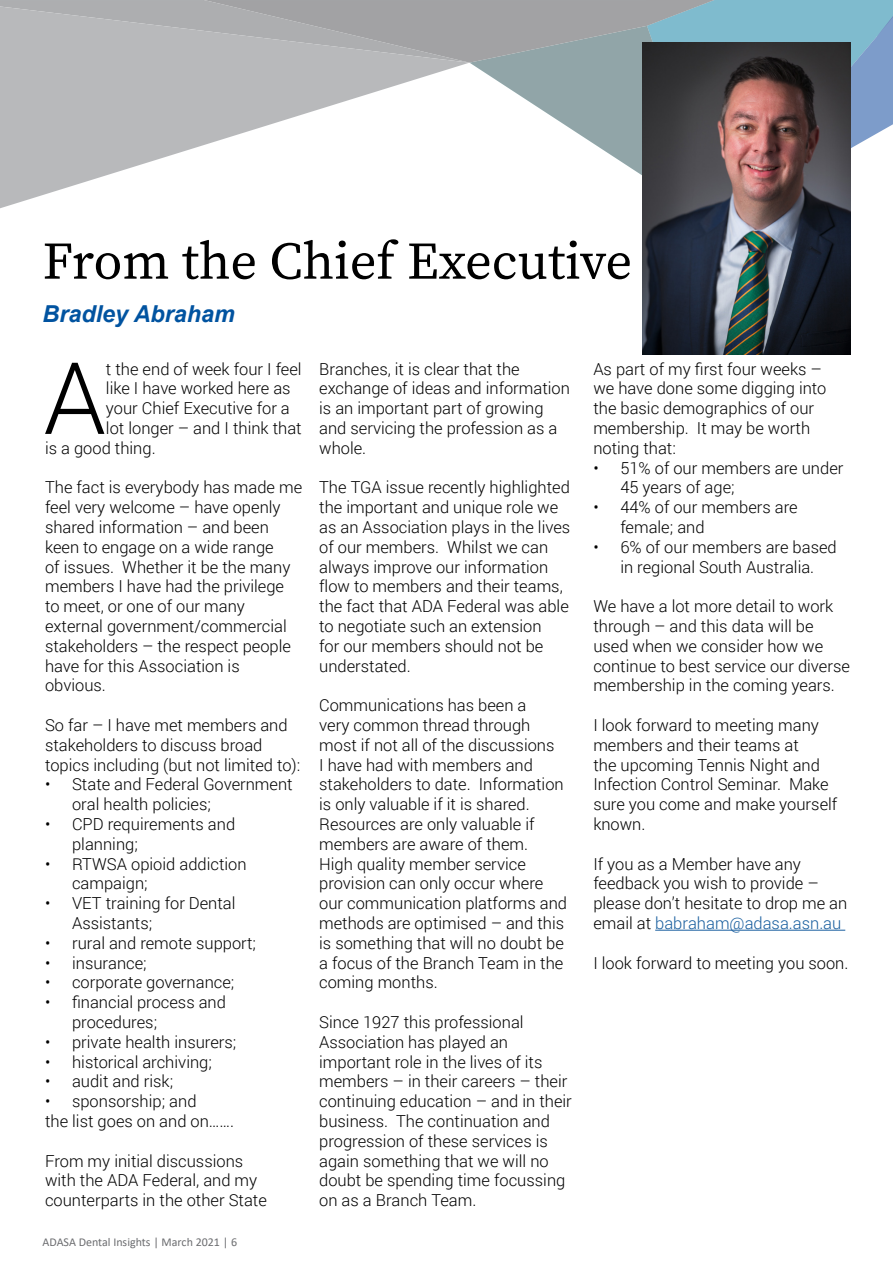
<style>
.page{position:relative;width:893px;height:1263px;background:#fff}
.page>*{position:absolute;margin:0;border:0;box-sizing:border-box;transform-origin:0 0}
.t1{font:300 100.05px "Roboto";color:#000}
.t2{font:52.5px "Source Serif Pro";color:#000}
.Body_Text_copy{font:italic 700 23.4px "Arial";color:#0153a0}
.t3{font:300 16.5px/19.8px "Roboto";color:#000}
.t4{font:12px "Calibri";color:#6c6d70}
.s1{color:#175d9e}
</style>
<div class="page">
<svg style="left:0;top:0;width:647px;height:209px"></svg>
<svg style="left:647px;top:0;width:246px;height:224px;fill:#7fbbce"></svg>
<hr style="left:655px;top:930px;width:190px;height:1px;background:#175d9e">
<img style="left:642px;top:43px;width:208px;height:311px">
<p class="t2" style="left:43px;top:226px;width:591px">From the Chief Executive</p>
<p class="Body_Text_copy" style="left:43px;top:298px;width:194px">Bradley Abraham</p>
<p class="t1" style="left:43px;top:329px;width:64px">A</p>
<p class="t3" style="left:106px;top:358px;width:197px">t the end of week four I feel</p>
<p class="t3" style="left:106px;top:378px;width:186px">like I have worked here as</p>
<p class="t3" style="left:106px;top:398px;width:185px">your Chief Executive for a</p>
<p class="t3" style="left:106px;top:418px;width:197px">lot longer – and I think that</p>
<p class="t3" style="left:45px;top:437px;width:112px">is a good thing.</p>
<p class="t3" style="left:45px;top:477px;width:259px">The fact is everybody has made me feel very welcome – have openly shared information – and been keen to engage on a wide range<br>of issues. Whether it be the many members I have had the privilege to meet, or one of our many external government/commercial stakeholders – the respect people have for this Association is obvious.</p>
<p class="t3" style="left:45px;top:715px;width:257px">So far – I have met members and stakeholders to discuss broad topics including (but not limited to):</p>
<p class="t3" style="left:72px;top:774px;width:222px;text-indent:-27px">• State and Federal Government oral health policies;</p>
<p class="t3" style="left:72px;top:814px;width:165px;text-indent:-27px">• CPD requirements and planning;</p>
<p class="t3" style="left:72px;top:853px;width:176px;text-indent:-27px">• RTWSA opioid addiction campaign;</p>
<p class="t3" style="left:72px;top:893px;width:165px;text-indent:-27px">• VET training for Dental<br>Assistants;</p>
<p class="t3" style="left:45px;top:932px;width:213px">• rural and remote support;</p>
<p class="t3" style="left:45px;top:952px;width:103px">• insurance;</p>
<p class="t3" style="left:45px;top:972px;width:191px">• corporate governance;</p>
<p class="t3" style="left:72px;top:992px;width:155px;text-indent:-27px">• financial process and procedures;</p>
<p class="t3" style="left:45px;top:1031px;width:193px">• private health insurers;</p>
<p class="t3" style="left:45px;top:1051px;width:168px">• historical archiving;</p>
<p class="t3" style="left:45px;top:1071px;width:130px">• audit and risk;</p>
<p class="t3" style="left:45px;top:1091px;width:153px">• sponsorship; and</p>
<p class="t3" style="left:45px;top:1111px;width:190px">the list goes on and on…….</p>
<p class="t3" style="left:45px;top:1150px;width:223px">From my initial discussions with the ADA Federal, and my counterparts in the other State</p>
<p class="t4" style="left:43px;top:1234px;width:196px">ADASA Dental Insights | March 2021 | 6</p>
<p class="t3" style="left:319px;top:358px;width:252px">Branches, it is clear that the exchange of ideas and information is an important part of growing and servicing the profession as a whole.</p>
<p class="t3" style="left:319px;top:477px;width:253px">The TGA issue recently highlighted the important and unique role we as an Association plays in the lives of our members. Whilst we can always improve our information flow to members and their teams, the fact that ADA Federal was able to negotiate such an extension<br>for our members should not be understated.</p>
<p class="t3" style="left:319px;top:695px;width:249px">Communications has been a<br>very common thread through most if not all of the discussions<br>I have had with members and stakeholders to date. Information is only valuable if it is shared.<br>Resources are only valuable if members are aware of them.<br>High quality member service provision can only occur where our communication platforms and methods are optimised – and this is something that will no doubt be a focus of the Branch Team in the coming months.</p>
<p class="t3" style="left:319px;top:1012px;width:254px">Since 1927 this professional<br>Association has played an important role in the lives of its members – in their careers – their continuing education – and in their business. The continuation and progression of these services is again something that we will no doubt be spending time focussing on as a Branch Team.</p>
<p class="t3" style="left:593px;top:358px;width:235px">As part of my first four weeks – we have done some digging into the basic demographics of our membership. It may be worth noting that:</p>
<p class="t3" style="left:620px;top:457px;width:225px;text-indent:-27px">• 51% of our members are under<br>45 years of age;</p>
<p class="t3" style="left:620px;top:497px;width:179px;text-indent:-27px">• 44% of our members are female; and</p>
<p class="t3" style="left:593px;top:536px;width:245px;text-align:center">• 6% of our members are based in regional South Australia.</p>
<p class="t3" style="left:593px;top:596px;width:258px">We have a lot more detail to work through – and this data will be used when we consider how we continue to best service our diverse membership in the coming years.</p>
<p class="t3" style="left:593px;top:715px;width:245px">I look forward to meeting many members and their teams at<br>the upcoming Tennis Night and<br>Infection Control Seminar. Make sure you come and make yourself known.</p>
<p class="t3" style="left:593px;top:853px;width:255px">If you as a Member have any feedback you wish to provide – please don’t hesitate to drop me an email at <span class="s1">babraham@adasa.asn.au</span></p>
<p class="t3" style="left:593px;top:952px;width:257px">I look forward to meeting you soon.</p>
</div>
